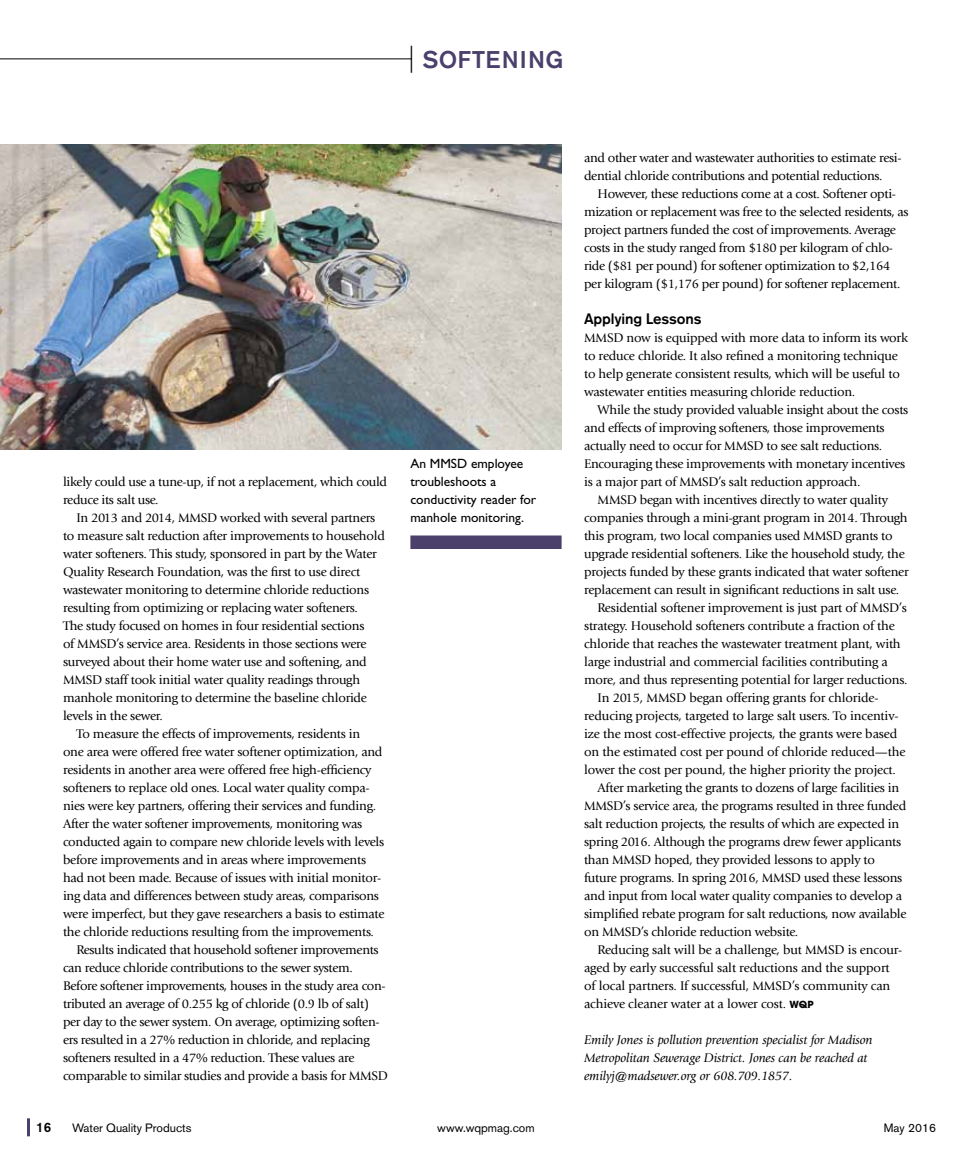
<style>
.page{position:relative;width:972px;height:1161px;background:#fff}
.page>*{position:absolute;margin:0;border:0;box-sizing:border-box;transform-origin:0 0}
.t1{font:500 24px "Akzidenz Grotesk BE";letter-spacing:.05em;color:#4b406c}
.t2{font:500 15px "Akzidenz Grotesk BE";letter-spacing:-.01em;color:#000}
.t3{font:13.5px/18px "Gill Sans Std";color:#000}
.t4{font:500 13.5px "Akzidenz Grotesk BE";color:#000}
.t5{font:13.2px/18px "Giovanni Std";letter-spacing:-.02em;color:#000}
.t6{font:italic 13.2px/18px "Giovanni Std";letter-spacing:-.01em;color:#000}
.t7{font:12px "Akzidenz Grotesk BE";color:#000}
.s1{font-weight:300;font-stretch:condensed;font-size:27px;color:#000}
.s2{font-family:"ITC Avant Garde Std";font-weight:700;font-size:9.75px}
</style>
<div class="page">
<hr style="left:27px;top:1118px;width:3px;height:18px;background:#4b406c">
<img style="left:0;top:144px;width:562px;height:306px">
<hr style="left:0;top:58px;width:412px;height:1px;background:#000">
<div style="left:410px;top:536px;width:152px;height:13px;background:#4b406c"></div>
<h1 class="t1" style="left:409px;top:45px;width:156px"><span class="s1">|</span> softening</h1>
<p class="t5" style="left:63px;top:473px;width:326px">likely could use a tune-up, if not a replacement, which could reduce its salt use.</p>
<p class="t5" style="left:77px;top:509px;width:300px">In 2013 and 2014, MMSD worked with several partners</p>
<p class="t5" style="left:63px;top:527px;width:323px">to measure salt reduction after improvements to household</p>
<p class="t5" style="left:63px;top:545px;width:315px">water softeners. This study, sponsored in part by the Water</p>
<p class="t5" style="left:63px;top:563px;width:299px">Quality Research Foundation, was the first to use direct</p>
<p class="t5" style="left:63px;top:581px;width:308px">wastewater monitoring to determine chloride reductions</p>
<p class="t5" style="left:63px;top:599px;width:296px">resulting from optimizing or replacing water softeners.</p>
<p class="t5" style="left:63px;top:617px;width:303px">The study focused on homes in four residential sections</p>
<p class="t5" style="left:63px;top:635px;width:305px">of MMSD’s service area. Residents in those sections were</p>
<p class="t5" style="left:63px;top:653px;width:305px">surveyed about their home water use and softening, and</p>
<p class="t5" style="left:63px;top:671px;width:299px">MMSD staff took initial water quality readings through</p>
<p class="t5" style="left:63px;top:689px;width:306px">manhole monitoring to determine the baseline chloride</p>
<p class="t5" style="left:63px;top:707px;width:102px">levels in the sewer.</p>
<p class="t5" style="left:77px;top:725px;width:285px">To measure the effects of improvements, residents in</p>
<p class="t5" style="left:63px;top:743px;width:321px">one area were offered free water softener optimization, and</p>
<p class="t5" style="left:63px;top:761px;width:310px">residents in another area were offered free high-efficiency</p>
<p class="t5" style="left:63px;top:779px;width:308px">softeners to replace old ones. Local water quality compa-</p>
<p class="t5" style="left:63px;top:797px;width:315px">nies were key partners, offering their services and funding.</p>
<p class="t5" style="left:63px;top:815px;width:301px">After the water softener improvements, monitoring was</p>
<p class="t5" style="left:63px;top:833px;width:323px">conducted again to compare new chloride levels with levels</p>
<p class="t5" style="left:63px;top:851px;width:305px">before improvements and in areas where improvements</p>
<p class="t5" style="left:63px;top:869px;width:320px">had not been made. Because of issues with initial monitor-</p>
<p class="t5" style="left:63px;top:887px;width:318px">ing data and differences between study areas, comparisons</p>
<p class="t5" style="left:63px;top:905px;width:323px">were imperfect, but they gave researchers a basis to estimate</p>
<p class="t5" style="left:63px;top:923px;width:313px">the chloride reductions resulting from the improvements.</p>
<p class="t5" style="left:77px;top:941px;width:304px">Results indicated that household softener improvements</p>
<p class="t5" style="left:63px;top:959px;width:291px">can reduce chloride contributions to the sewer system.</p>
<p class="t5" style="left:63px;top:977px;width:324px">Before softener improvements, houses in the study area con-</p>
<p class="t5" style="left:63px;top:995px;width:308px">tributed an average of 0.255 kg of chloride (0.9 lb of salt)</p>
<p class="t5" style="left:63px;top:1013px;width:318px">per day to the sewer system. On average, optimizing soften-</p>
<p class="t5" style="left:63px;top:1031px;width:308px">ers resulted in a 27% reduction in chloride, and replacing</p>
<p class="t5" style="left:63px;top:1049px;width:293px">softeners resulted in a 47% reduction. These values are</p>
<p class="t5" style="left:63px;top:1067px;width:326px">comparable to similar studies and provide a basis for MMSD</p>
<p class="t3" style="left:410px;top:455px;width:127px">An MMSD employee troubleshoots a conductivity reader for manhole monitoring.</p>
<p class="t5" style="left:584px;top:149px;width:319px">and other water and wastewater authorities to estimate resi&shy;dential chloride contributions and potential reductions.</p>
<p class="t5" style="left:584px;top:185px;width:326px;text-indent:14px">However, these reductions come at a cost. Softener opti&shy;mization or replacement was free to the selected residents, as project partners funded the cost of improvements. Average costs in the study ranged from $180 per kilogram of chlo&shy;ride ($81 per pound) for softener optimization to $2,164 per kilogram ($1,176 per pound) for softener replacement.</p>
<p class="t2" style="left:584px;top:310px;width:119px">Applying Lessons</p>
<p class="t5" style="left:584px;top:329px;width:325px">MMSD now is equipped with more data to inform its work to reduce chloride. It also refined a monitoring technique to help generate consistent results, which will be useful to wastewater entities measuring chloride reduction.</p>
<p class="t5" style="left:598px;top:401px;width:312px">While the study provided valuable insight about the costs</p>
<p class="t5" style="left:584px;top:419px;width:302px">and effects of improving softeners, those improvements</p>
<p class="t5" style="left:584px;top:437px;width:300px">actually need to occur for MMSD to see salt reductions.</p>
<p class="t5" style="left:584px;top:455px;width:323px">Encouraging these improvements with monetary incentives</p>
<p class="t5" style="left:584px;top:473px;width:278px">is a major part of MMSD’s salt reduction approach.</p>
<p class="t5" style="left:598px;top:491px;width:292px">MMSD began with incentives directly to water quality</p>
<p class="t5" style="left:584px;top:509px;width:325px">companies through a mini-grant program in 2014. Through</p>
<p class="t5" style="left:584px;top:527px;width:310px">this program, two local companies used MMSD grants to</p>
<p class="t5" style="left:584px;top:545px;width:322px">upgrade residential softeners. Like the household study, the</p>
<p class="t5" style="left:584px;top:563px;width:326px">projects funded by these grants indicated that water softener</p>
<p class="t5" style="left:584px;top:581px;width:317px">replacement can result in significant reductions in salt use.</p>
<p class="t5" style="left:598px;top:599px;width:311px">Residential softener improvement is just part of MMSD’s</p>
<p class="t5" style="left:584px;top:617px;width:312px">strategy. Household softeners contribute a fraction of the</p>
<p class="t5" style="left:584px;top:635px;width:318px">chloride that reaches the wastewater treatment plant, with</p>
<p class="t5" style="left:584px;top:653px;width:305px">large industrial and commercial facilities contributing a</p>
<p class="t5" style="left:584px;top:671px;width:325px">more, and thus representing potential for larger reductions.</p>
<p class="t5" style="left:598px;top:689px;width:283px">In 2015, MMSD began offering grants for chloride-</p>
<p class="t5" style="left:584px;top:707px;width:316px">reducing projects, targeted to large salt users. To incentiv-</p>
<p class="t5" style="left:584px;top:725px;width:315px">ize the most cost-effective projects, the grants were based</p>
<p class="t5" style="left:584px;top:743px;width:323px">on the estimated cost per pound of chloride reduced—the</p>
<p class="t5" style="left:584px;top:761px;width:313px">lower the cost per pound, the higher priority the project.</p>
<p class="t5" style="left:598px;top:779px;width:303px">After marketing the grants to dozens of large facilities in</p>
<p class="t5" style="left:584px;top:797px;width:324px">MMSD’s service area, the programs resulted in three funded</p>
<p class="t5" style="left:584px;top:815px;width:317px">salt reduction projects, the results of which are expected in</p>
<p class="t5" style="left:584px;top:833px;width:319px">spring 2016. Although the programs drew fewer applicants</p>
<p class="t5" style="left:584px;top:851px;width:292px">than MMSD hoped, they provided lessons to apply to</p>
<p class="t5" style="left:584px;top:869px;width:320px">future programs. In spring 2016, MMSD used these lessons</p>
<p class="t5" style="left:584px;top:887px;width:319px">and input from local water quality companies to develop a</p>
<p class="t5" style="left:584px;top:905px;width:324px">simplified rebate program for salt reductions, now available</p>
<p class="t5" style="left:584px;top:923px;width:216px">on MMSD’s chloride reduction website.</p>
<p class="t5" style="left:598px;top:941px;width:306px">Reducing salt will be a challenge, but MMSD is encour-</p>
<p class="t5" style="left:584px;top:959px;width:307px">aged by early successful salt reductions and the support</p>
<p class="t5" style="left:584px;top:977px;width:308px">of local partners. If successful, MMSD’s community can</p>
<p class="t5" style="left:584px;top:995px;width:231px">achieve cleaner water at a lower cost. <span class="s2">WQP</span></p>
<p class="t6" style="left:584px;top:1031px;width:290px">Emily Jones is pollution prevention specialist for Madison<br>Metropolitan Sewerage District. Jones can be reached at emilyj@madsewer.org or 608.709.1857.</p>
<p class="t4" style="left:36px;top:1119px;width:17px">16</p>
<p class="t7" style="left:72px;top:1120px;width:121px">Water Quality Products</p>
<p class="t7" style="left:437px;top:1120px;width:99px">www.wqpmag.com</p>
<p class="t7" style="left:884px;top:1120px;width:54px">May 2016</p>
</div>
